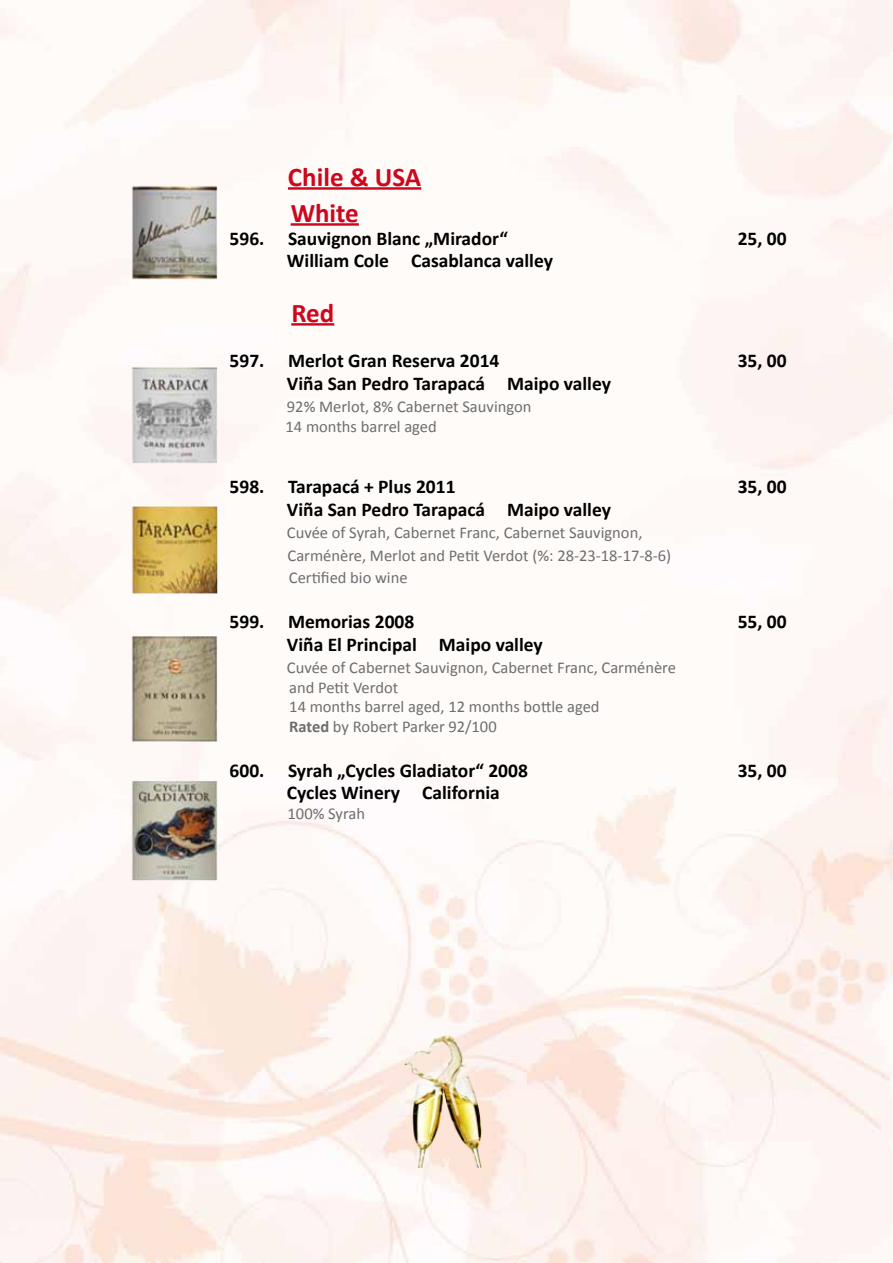
<style>
.page{position:relative;width:893px;height:1263px;background:#fff}
.page>*{position:absolute;margin:0;border:0;box-sizing:border-box;transform-origin:0 0}
.t1{font:700 27px/36px "Calibri";color:#cd071e}
.t2{font:700 19.5px "Calibri";color:#000}
.t3{font:16.5px/19.5px "Calibri";color:#6d6e70}
.s1{font-weight:700}
</style>
<div class="page">
<hr style="left:288px;top:187px;width:133px;height:3px;background:#cd071e">
<hr style="left:291px;top:223px;width:68px;height:3px;background:#cd071e">
<hr style="left:291px;top:323px;width:43px;height:3px;background:#cd071e">
<img style="left:115px;top:167px;width:126px;height:774px">
<img style="left:379px;top:1033px;width:135px;height:134px">
<h1 class="t1" style="left:288px;top:158px;width:135px">Chile &amp; USA<br>White</h1>
<p class="t2" style="left:230px;top:226px;width:280px">596. Sauvignon Blanc „Mirador“</p>
<p class="t2" style="left:738px;top:226px;width:50px">25, 00</p>
<p class="t2" style="left:287px;top:249px;width:267px">William Cole Casablanca valley</p>
<h1 class="t1" style="left:291px;top:294px;width:44px">Red</h1>
<p class="t2" style="left:230px;top:348px;width:271px">597. Merlot Gran Reserva 2014</p>
<p class="t2" style="left:738px;top:348px;width:50px">35, 00</p>
<p class="t2" style="left:287px;top:371px;width:326px">Viña San Pedro Tarapacá Maipo valley</p>
<p class="t3" style="left:286px;top:396px;width:247px">92% Merlot, 8% Cabernet Sauvingon<br>14 months barrel aged</p>
<p class="t2" style="left:230px;top:474px;width:227px">598. Tarapacá + Plus 2011</p>
<p class="t2" style="left:738px;top:474px;width:50px">35, 00</p>
<p class="t2" style="left:287px;top:497px;width:326px">Viña San Pedro Tarapacá Maipo valley</p>
<p class="t3" style="left:287px;top:520px;width:386px;line-height:22.5px">Cuvée of Syrah, Cabernet Franc, Cabernet Sauvignon,<br>Carménère, Merlot and Petit Verdot (%: 28-23-18-17-8-6)<br>Certified bio wine</p>
<p class="t2" style="left:230px;top:609px;width:186px">599. Memorias 2008</p>
<p class="t2" style="left:738px;top:609px;width:50px">55, 00</p>
<p class="t2" style="left:287px;top:632px;width:257px">Viña El Principal Maipo valley</p>
<p class="t3" style="left:287px;top:657px;width:391px">Cuvée of Cabernet Sauvignon, Cabernet Franc, Carménère and Petit Verdot<br>14 months barrel aged, 12 months bottle aged<br><span class="s1">Rated</span> by Robert Parker 92/100</p>
<p class="t2" style="left:230px;top:758px;width:300px">600. Syrah „Cycles Gladiator“ 2008</p>
<p class="t2" style="left:738px;top:758px;width:50px">35, 00</p>
<p class="t2" style="left:287px;top:780px;width:215px">Cycles Winery California</p>
<p class="t3" style="left:288px;top:802px;width:79px">100% Syrah</p>
</div>
